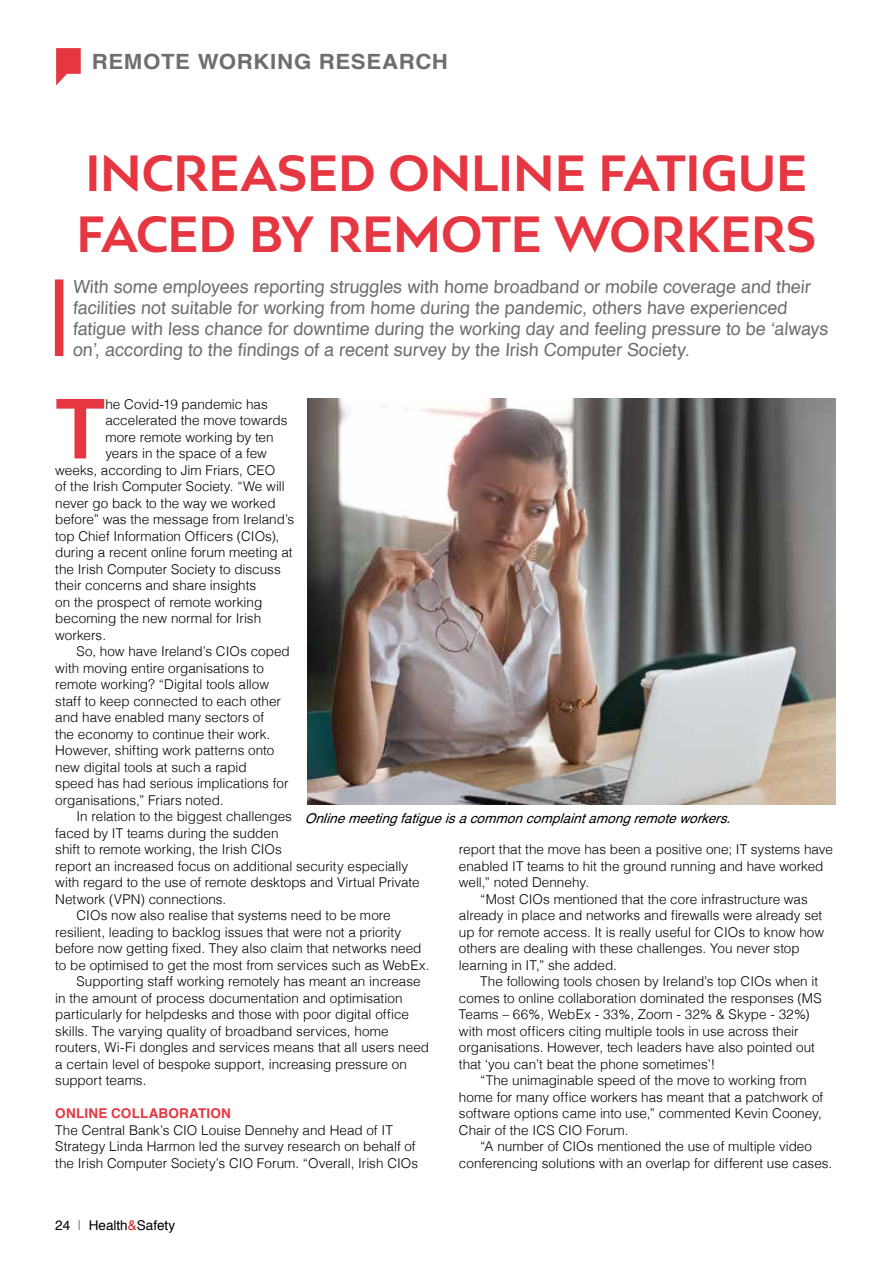
<style>
.page{position:relative;width:893px;height:1263px;background:#fff}
.page>*{position:absolute;margin:0;border:0;box-sizing:border-box;transform-origin:0 0}
.t1{font:700 80.4px "Bw Mitga";color:#e63641}
.t2{font:700 48px/61.5px "Bw Mitga";letter-spacing:-.015em;color:#e63641}
.t3{font:700 21px "Helvetica";letter-spacing:.025em;color:#6d6e71;scale:1.06 1}
.t4{font:18px/21px "Helvetica";color:#6d6e71}
.t5{font:300 13.5px/16.5px "Helvetica";color:#000}
.t6{font:italic 13.5px "Helvetica";letter-spacing:.005em;color:#000}
.t7{font:700 13.5px "Helvetica";letter-spacing:.015em;color:#e63641}
.t8{font:13.5px "Helvetica";color:#000}
.s1{color:#808285}
.s2{color:#d2232a}
</style>
<div class="page">
<svg style="left:56px;top:48px;width:25px;height:37px"></svg>
<div style="left:55px;top:279px;width:8px;height:77px;background:#e63641"></div>
<img style="left:307px;top:398px;width:528px;height:406px">
<h3 class="t3" style="left:92px;top:44px;width:337px">REMOTE WORKING RESEARCH</h3>
<h2 class="t2" style="left:76px;top:140px;width:742px">INCREASED ONLINE FATIGUE<br>FACED BY REMOTE WORKERS</h2>
<p class="t4" style="left:73px;top:277px;width:759px">With some employees reporting struggles with home broadband or mobile coverage and their facilities not suitable for working from home during the pandemic, others have experienced fatigue with less chance for downtime during the working day and feeling pressure to be ‘always on’, according to the findings of a recent survey by the Irish Computer Society.</p>
<h1 class="t1" style="left:55px;top:375px;width:52px">T</h1>
<p class="t5" style="left:105px;top:395px;width:164px">he Covid-19 pandemic has</p>
<p class="t5" style="left:105px;top:411px;width:184px">accelerated the move towards</p>
<p class="t5" style="left:105px;top:428px;width:170px">more remote working by ten</p>
<p class="t5" style="left:105px;top:444px;width:163px">years in the space of a few</p>
<p class="t5" style="left:55px;top:461px;width:222px">weeks, according to Jim Friars, CEO</p>
<p class="t5" style="left:55px;top:477px;width:231px">of the Irish Computer Society. “We will</p>
<p class="t5" style="left:55px;top:494px;width:222px">never go back to the way we worked</p>
<p class="t5" style="left:55px;top:510px;width:241px">before” was the message from Ireland’s</p>
<p class="t5" style="left:55px;top:527px;width:226px">top Chief Information Officers (CIOs),</p>
<p class="t5" style="left:55px;top:543px;width:239px">during a recent online forum meeting at</p>
<p class="t5" style="left:55px;top:560px;width:227px">the Irish Computer Society to discuss</p>
<p class="t5" style="left:55px;top:576px;width:202px">their concerns and share insights</p>
<p class="t5" style="left:55px;top:593px;width:208px">on the prospect of remote working</p>
<p class="t5" style="left:55px;top:609px;width:207px">becoming the new normal for Irish</p>
<p class="t5" style="left:55px;top:626px;width:52px">workers.</p>
<p class="t5" style="left:77px;top:642px;width:215px">So, how have Ireland’s CIOs coped</p>
<p class="t5" style="left:55px;top:659px;width:210px">with moving entire organisations to</p>
<p class="t5" style="left:55px;top:675px;width:215px">remote working? “Digital tools allow</p>
<p class="t5" style="left:55px;top:692px;width:227px">staff to keep connected to each other</p>
<p class="t5" style="left:55px;top:708px;width:210px">and have enabled many sectors of</p>
<p class="t5" style="left:55px;top:725px;width:217px">the economy to continue their work.</p>
<p class="t5" style="left:55px;top:741px;width:221px">However, shifting work patterns onto</p>
<p class="t5" style="left:55px;top:758px;width:193px">new digital tools at such a rapid</p>
<p class="t5" style="left:55px;top:774px;width:235px">speed has had serious implications for</p>
<p class="t5" style="left:55px;top:791px;width:170px">organisations,” Friars noted.</p>
<p class="t5" style="left:77px;top:807px;width:217px">In relation to the biggest challenges</p>
<p class="t5" style="left:55px;top:824px;width:225px">faced by IT teams during the sudden</p>
<p class="t5" style="left:55px;top:840px;width:228px">shift to remote working, the Irish CIOs</p>
<p class="t5" style="left:55px;top:857px;width:354px">report an increased focus on additional security especially</p>
<p class="t5" style="left:55px;top:873px;width:366px">with regard to the use of remote desktops and Virtual Private</p>
<p class="t5" style="left:55px;top:890px;width:173px">Network (VPN) connections.</p>
<p class="t5" style="left:77px;top:906px;width:316px">CIOs now also realise that systems need to be more</p>
<p class="t5" style="left:55px;top:923px;width:347px">resilient, leading to backlog issues that were not a priority</p>
<p class="t5" style="left:55px;top:939px;width:368px">before now getting fixed. They also claim that networks need</p>
<p class="t5" style="left:55px;top:956px;width:376px">to be optimised to get the most from services such as WebEx.</p>
<p class="t5" style="left:77px;top:972px;width:346px">Supporting staff working remotely has meant an increase</p>
<p class="t5" style="left:55px;top:989px;width:349px">in the amount of process documentation and optimisation</p>
<p class="t5" style="left:55px;top:1005px;width:355px">particularly for helpdesks and those with poor digital office</p>
<p class="t5" style="left:55px;top:1022px;width:335px">skills. The varying quality of broadband services, home</p>
<p class="t5" style="left:55px;top:1038px;width:375px">routers, Wi-Fi dongles and services means that all users need</p>
<p class="t5" style="left:55px;top:1055px;width:353px">a certain level of bespoke support, increasing pressure on</p>
<p class="t5" style="left:55px;top:1071px;width:93px">support teams.</p>
<p class="t7" style="left:55px;top:1103px;width:177px">ONLINE COLLABORATION</p>
<p class="t5" style="left:55px;top:1121px;width:365px">The Central Bank’s CIO Louise Dennehy and Head of IT<br>Strategy Linda Harmon led the survey research on behalf of the Irish Computer Society’s CIO Forum. “Overall, Irish CIOs</p>
<p class="t6" style="left:305px;top:808px;width:429px">Online meeting fatigue is a common complaint among remote workers.</p>
<p class="t5" style="left:459px;top:840px;width:375px">report that the move has been a positive one; IT systems have</p>
<p class="t5" style="left:459px;top:857px;width:366px">enabled IT teams to hit the ground running and have worked</p>
<p class="t5" style="left:459px;top:873px;width:132px">well,” noted Dennehy.</p>
<p class="t5" style="left:480px;top:890px;width:329px">“Most CIOs mentioned that the core infrastructure was</p>
<p class="t5" style="left:459px;top:906px;width:365px">already in place and networks and firewalls were already set</p>
<p class="t5" style="left:459px;top:923px;width:367px">up for remote access. It is really useful for CIOs to know how</p>
<p class="t5" style="left:459px;top:939px;width:342px">others are dealing with these challenges. You never stop</p>
<p class="t5" style="left:459px;top:956px;width:159px">learning in IT,” she added.</p>
<p class="t5" style="left:480px;top:972px;width:340px">The following tools chosen by Ireland’s top CIOs when it</p>
<p class="t5" style="left:459px;top:989px;width:364px">comes to online collaboration dominated the responses (MS</p>
<p class="t5" style="left:459px;top:1005px;width:352px">Teams – 66%, WebEx - 33%, Zoom - 32% &amp; Skype - 32%)</p>
<p class="t5" style="left:459px;top:1022px;width:341px">with most officers citing multiple tools in use across their</p>
<p class="t5" style="left:459px;top:1038px;width:358px">organisations. However, tech leaders have also pointed out</p>
<p class="t5" style="left:459px;top:1055px;width:258px">that ‘you can’t beat the phone sometimes’!</p>
<p class="t5" style="left:480px;top:1071px;width:328px">“The unimaginable speed of the move to working from</p>
<p class="t5" style="left:459px;top:1088px;width:366px">home for many office workers has meant that a patchwork of</p>
<p class="t5" style="left:459px;top:1104px;width:364px">software options came into use,” commented Kevin Cooney,</p>
<p class="t5" style="left:459px;top:1121px;width:171px">Chair of the ICS CIO Forum.</p>
<p class="t5" style="left:480px;top:1137px;width:333px">“A number of CIOs mentioned the use of multiple video</p>
<p class="t5" style="left:459px;top:1154px;width:375px">conferencing solutions with an overlap for different use cases.</p>
<p class="t8" style="left:55px;top:1214px;width:121px">24 <span class="s1">|</span> Health<span class="s2">&amp;</span>Safety</p>
</div>
